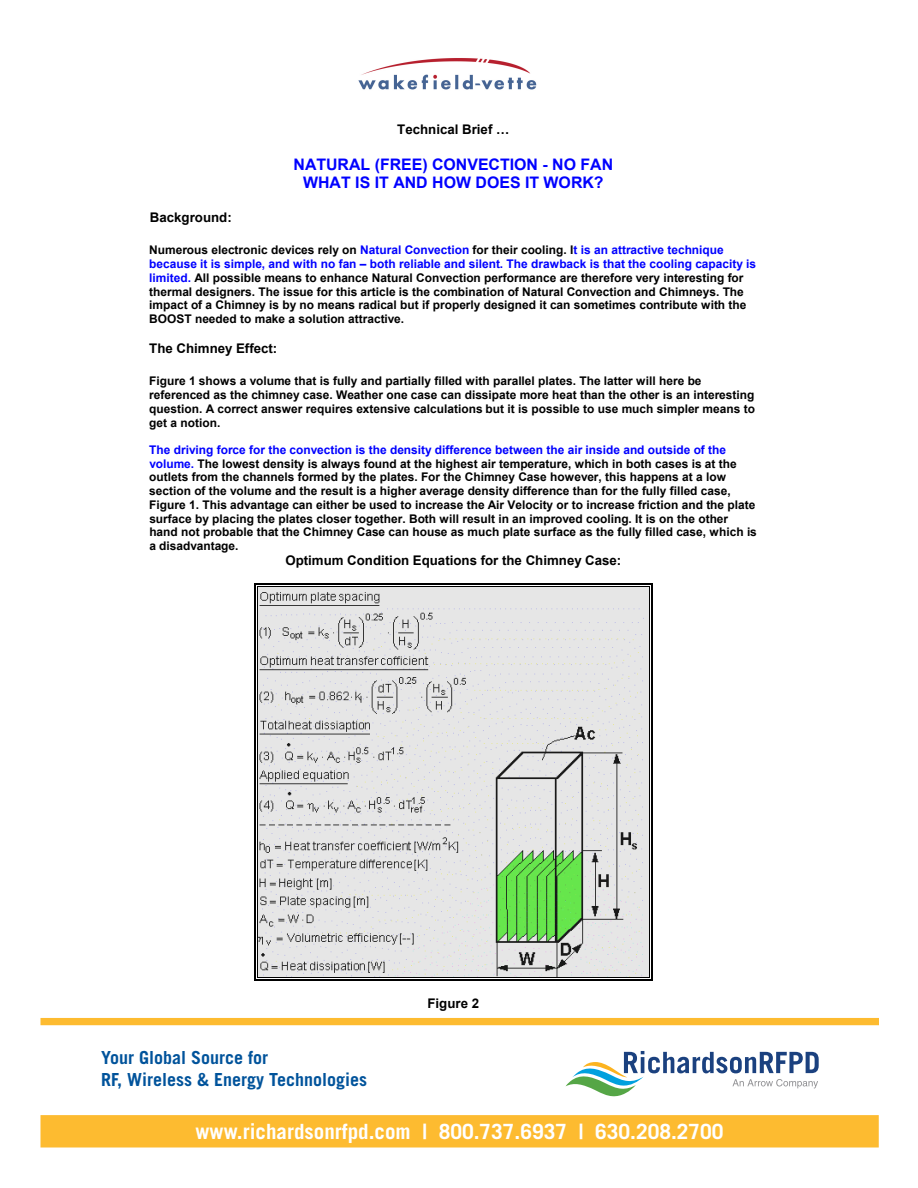
<style>
.page{position:relative;width:918px;height:1188px;background:#fff}
.page>*{position:absolute;margin:0;border:0;box-sizing:border-box;transform-origin:0 0}
.t1{font:700 21px "Trade Gothic LT Std";color:#fff}
.t2{font:700 18px/21.6px "Trade Gothic LT Std";color:#00539b}
.t3{font:700 15.9px/18.3px "Arial";color:#00f;text-align:center}
.t4{font:700 13.35px "Arial";color:#000}
.t5{font:700 11.85px/13.6px "Arial";color:#000}
.s1{color:#00f}
</style>
<div class="page">
<div style="left:41px;top:1116px;width:837px;height:31px;background:#fdbb30"></div>
<div style="left:40px;top:1115px;width:839px;height:33px;border:2px solid #fdbb30"></div>
<div style="left:40px;top:1018px;width:839px;height:7px;background:#fdbb30"></div>
<svg style="left:566px;top:1051px;width:253px;height:45px"></svg>
<img style="left:258px;top:587px;width:391px;height:390px">
<svg style="left:254px;top:583px;width:4px;height:4px"></svg>
<hr style="left:258px;top:583px;width:391px;height:2px;background:#000">
<hr style="left:258px;top:586px;width:391px;height:1px;background:#000">
<svg style="left:649px;top:583px;width:4px;height:4px"></svg>
<hr style="left:254px;top:587px;width:2px;height:390px;background:#000">
<hr style="left:257px;top:587px;width:1px;height:390px;background:#000">
<hr style="left:651px;top:587px;width:2px;height:390px;background:#000">
<hr style="left:649px;top:587px;width:1px;height:390px;background:#000">
<svg style="left:254px;top:977px;width:4px;height:4px"></svg>
<hr style="left:258px;top:979px;width:391px;height:2px;background:#000">
<hr style="left:258px;top:977px;width:391px;height:1px;background:#000">
<svg style="left:649px;top:977px;width:4px;height:4px"></svg>
<img style="left:358px;top:58px;width:179px;height:32px">
<p class="t4" style="left:397px;top:120px;width:114px">Technical Brief …</p>
<h3 class="t3" style="left:294px;top:156px;width:321px">NATURAL (FREE) CONVECTION - NO FAN<br>WHAT IS IT AND HOW DOES IT WORK?</h3>
<p class="t4" style="left:150px;top:209px;width:83px">Background:</p>
<p class="t5" style="left:149px;top:244px;width:608px">Numerous electronic devices rely on <span class="s1">Natural Convection</span> for their cooling. I<span class="s1">t is an attractive technique because it is simple, and with no fan – both reliable and silent. The drawback is that the cooling capacity is limited.</span> All possible means to enhance Natural Convection performance are therefore very interesting for thermal designers. The issue for this article is the combination of Natural Convection and Chimneys. The impact of a Chimney is by no means radical but if properly designed it can sometimes contribute with the BOOST needed to make a solution attractive.</p>
<p class="t4" style="left:149px;top:340px;width:130px">The Chimney Effect:</p>
<p class="t5" style="left:149px;top:375px;width:607px">Figure 1 shows a volume that is fully and partially filled with parallel plates. The latter will here be referenced as the chimney case. Weather one case can dissipate more heat than the other is an interesting question. A correct answer requires extensive calculations but it is possible to use much simpler means to get a notion.</p>
<p class="t5" style="left:149px;top:443px;width:609px"><span class="s1">The driving force for the convection is the density difference between the air inside and outside of the volume.</span> The lowest density is always found at the highest air temperature, which in both cases is at the outlets from the channels formed by the plates. For the Chimney Case however, this happens at a low section of the volume and the result is a higher average density difference than for the fully filled case, Figure 1. This advantage can either be used to increase the Air Velocity or to increase friction and the plate surface by placing the plates closer together. Both will result in an improved cooling. It is on the other hand not probable that the Chimney Case can house as much plate surface as the fully filled case, which is a disadvantage.</p>
<p class="t4" style="left:285px;top:552px;width:338px">Optimum Condition Equations for the Chimney Case:</p>
<p class="t4" style="left:428px;top:995px;width:53px">Figure 2</p>
<h2 class="t2" style="left:101px;top:1047px;width:268px">Your Global Source for<br>RF, Wireless &amp; Energy Technologies</h2>
<h1 class="t1" style="left:196px;top:1119px;width:529px">www.richardsonrfpd.com | 800.737.6937 | 630.208.2700</h1>
</div>
